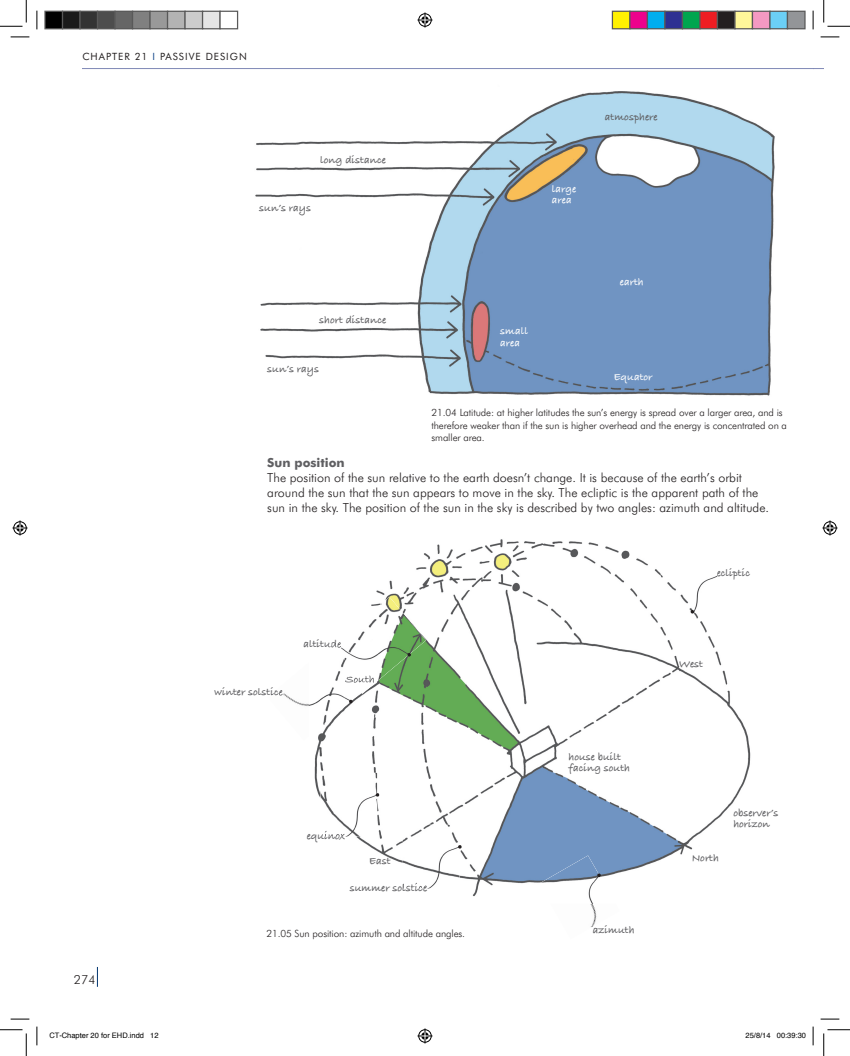
<style>
.page{position:relative;width:850px;height:1056px;background:#fff}
.page>*{position:absolute;margin:0;border:0;box-sizing:border-box;transform-origin:0 0}
.t1{font:300 12.5px/15px "Futura BT";color:#231f20}
.t2{font:11px/11.2px "Bradley Hand ITCTT Bold";color:#5f5f62}
.t3{font:11px/11.2px "Bradley Hand ITCTT Bold";color:#fff}
.t4{font:300 10px/12.5px "Futura BT";letter-spacing:-.01em;color:#231f20}
.t5{font:10px "Futura BT";letter-spacing:.1em;color:#231f20}
.t6{font:7.5px "Helvetica";color:#000}
.s1{color:#0f4488}
.s2{font-weight:700;color:#5f5f62}
</style>
<div class="page">
<hr style="left:82px;top:68px;width:731px;height:1px;background:#7f89b6">
<svg style="left:97px;top:967px;width:1px;height:19px"></svg>
<img style="left:255px;top:91px;width:520px;height:305px">
<img style="left:314px;top:539px;width:437px;height:358px">
<img style="left:335px;top:596px;width:91px;height:97px">
<img style="left:368px;top:675px;width:6px;height:7px">
<svg style="left:407px;top:653px;width:4px;height:3px"></svg>
<img style="left:271px;top:693px;width:38px;height:13px">
<img style="left:309px;top:647px;width:52px;height:89px">
<img style="left:271px;top:690px;width:12px;height:5px">
<img style="left:326px;top:647px;width:42px;height:45px">
<img style="left:347px;top:675px;width:17px;height:7px">
<svg style="left:326px;top:639px;width:15px;height:8px"></svg>
<svg style="left:349px;top:699px;width:4px;height:4px"></svg>
<img style="left:403px;top:824px;width:57px;height:64px">
<img style="left:403px;top:882px;width:24px;height:6px">
<svg style="left:458px;top:844px;width:4px;height:4px"></svg>
<img style="left:661px;top:553px;width:56px;height:60px">
<svg style="left:717px;top:568px;width:1px;height:12px"></svg>
<svg style="left:690px;top:610px;width:4px;height:3px"></svg>
<img style="left:320px;top:772px;width:57px;height:64px">
<img style="left:320px;top:830px;width:25px;height:6px">
<svg style="left:375px;top:792px;width:4px;height:4px"></svg>
<img style="left:590px;top:903px;width:7px;height:24px">
<img style="left:539px;top:855px;width:77px;height:48px">
<svg style="left:597px;top:873px;width:4px;height:4px"></svg>
<svg style="left:11px;top:36px;width:18px;height:2px"></svg>
<svg style="left:820px;top:36px;width:19px;height:2px"></svg>
<svg style="left:11px;top:1018px;width:18px;height:1px"></svg>
<svg style="left:820px;top:1018px;width:19px;height:1px"></svg>
<svg style="left:36px;top:11px;width:2px;height:18px"></svg>
<svg style="left:36px;top:1026px;width:2px;height:19px"></svg>
<svg style="left:812px;top:11px;width:2px;height:18px"></svg>
<svg style="left:812px;top:1026px;width:2px;height:19px"></svg>
<svg style="left:0;top:0;width:27px;height:27px"></svg>
<svg style="left:0;top:1029px;width:27px;height:26px"></svg>
<svg style="left:823px;top:0;width:27px;height:27px"></svg>
<svg style="left:823px;top:1029px;width:27px;height:26px"></svg>
<svg style="left:417px;top:13px;width:15px;height:15px"></svg>
<svg style="left:417px;top:1028px;width:15px;height:15px"></svg>
<svg style="left:13px;top:520px;width:15px;height:15px"></svg>
<svg style="left:822px;top:520px;width:15px;height:15px"></svg>
<div style="left:45px;top:11px;width:18px;height:18px;background:#000"></div>
<div style="left:44px;top:11px;width:19px;height:18px;border:1px solid #595959"></div>
<div style="left:63px;top:11px;width:17px;height:18px;background:#1a1a1a"></div>
<div style="left:62px;top:11px;width:19px;height:18px;border:1px solid #595959"></div>
<div style="left:80px;top:11px;width:18px;height:18px;background:#333"></div>
<div style="left:79px;top:11px;width:19px;height:18px;border:1px solid #595959"></div>
<div style="left:98px;top:11px;width:17px;height:18px;background:#4d4d4d"></div>
<div style="left:97px;top:11px;width:19px;height:18px;border:1px solid #595959"></div>
<div style="left:115px;top:11px;width:18px;height:18px;background:#666"></div>
<div style="left:114px;top:11px;width:19px;height:18px;border:1px solid #595959"></div>
<div style="left:133px;top:11px;width:17px;height:18px;background:#808080"></div>
<div style="left:132px;top:11px;width:19px;height:18px;border:1px solid #595959"></div>
<div style="left:150px;top:11px;width:18px;height:18px;background:#999"></div>
<div style="left:149px;top:11px;width:19px;height:18px;border:1px solid #595959"></div>
<div style="left:168px;top:11px;width:17px;height:18px;background:#b3b3b3"></div>
<div style="left:167px;top:11px;width:19px;height:18px;border:1px solid #595959"></div>
<div style="left:185px;top:11px;width:18px;height:18px;background:#ccc"></div>
<div style="left:184px;top:11px;width:19px;height:18px;border:1px solid #595959"></div>
<div style="left:203px;top:11px;width:17px;height:18px;background:#e5e5e5"></div>
<div style="left:202px;top:11px;width:19px;height:18px;border:1px solid #595959"></div>
<div style="left:219px;top:11px;width:19px;height:18px;border:1px solid #595959"></div>
<div style="left:612px;top:11px;width:18px;height:18px;background:#fff101"></div>
<div style="left:612px;top:11px;width:18px;height:18px;border:1px solid #595959"></div>
<div style="left:630px;top:11px;width:17px;height:18px;background:#ed028c"></div>
<div style="left:629px;top:11px;width:19px;height:18px;border:1px solid #595959"></div>
<div style="left:647px;top:11px;width:18px;height:18px;background:#00aeef"></div>
<div style="left:647px;top:11px;width:18px;height:18px;border:1px solid #595959"></div>
<div style="left:665px;top:11px;width:17px;height:18px;background:#2e3092"></div>
<div style="left:664px;top:11px;width:19px;height:18px;border:1px solid #595959"></div>
<div style="left:682px;top:11px;width:18px;height:18px;background:#00a54f"></div>
<div style="left:682px;top:11px;width:18px;height:18px;border:1px solid #595959"></div>
<div style="left:700px;top:11px;width:17px;height:18px;background:#ee1d23"></div>
<div style="left:699px;top:11px;width:19px;height:18px;border:1px solid #595959"></div>
<div style="left:717px;top:11px;width:18px;height:18px;background:#231f20"></div>
<div style="left:717px;top:11px;width:18px;height:18px;border:1px solid #595959"></div>
<div style="left:735px;top:11px;width:17px;height:18px;background:#fff79a"></div>
<div style="left:734px;top:11px;width:19px;height:18px;border:1px solid #595959"></div>
<div style="left:752px;top:11px;width:18px;height:18px;background:#f499c2"></div>
<div style="left:752px;top:11px;width:18px;height:18px;border:1px solid #595959"></div>
<div style="left:770px;top:11px;width:17px;height:18px;background:#6bcff6"></div>
<div style="left:769px;top:11px;width:19px;height:18px;border:1px solid #595959"></div>
<div style="left:787px;top:11px;width:18px;height:18px;background:#939598"></div>
<div style="left:787px;top:11px;width:18px;height:18px;border:1px solid #595959"></div>
<p class="t5" style="left:82px;top:50px;width:166px">CHAPTER 21 <span class="s1">I</span> PASSIVE DESIGN</p>
<p class="t2" style="left:320px;top:153px;width:67px">long distance</p>
<p class="t2" style="left:259px;top:202px;width:53px">sun’s rays</p>
<p class="t3" style="left:552px;top:182px;width:26px">large area</p>
<p class="t2" style="left:605px;top:111px;width:54px">atmosphere</p>
<p class="t2" style="left:319px;top:313px;width:69px">short distance</p>
<p class="t2" style="left:267px;top:363px;width:53px">sun’s rays</p>
<p class="t3" style="left:500px;top:325px;width:29px">small area</p>
<p class="t3" style="left:620px;top:275px;width:25px">earth</p>
<p class="t3" style="left:614px;top:371px;width:40px">Equator</p>
<p class="t4" style="left:431px;top:406px;width:357px">21.04 Latitude: at higher latitudes the sun’s energy is spread over a larger area, and is therefore weaker than if the sun is higher overhead and the energy is concentrated on a smaller area.</p>
<p class="t1" style="left:267px;top:455px;width:503px"><span class="s2">Sun position<br></span>The position of the sun relative to the earth doesn’t change. It is because of the earth’s orbit around the sun that the sun appears to move in the sky. The ecliptic is the apparent path of the sun in the sky. The position of the sun in the sky is described by two angles: azimuth and altitude.</p>
<p class="t2" style="left:303px;top:638px;width:39px">altitude</p>
<p class="t2" style="left:716px;top:567px;width:35px">ecliptic</p>
<p class="t2" style="left:679px;top:658px;width:25px">West</p>
<p class="t1" style="left:81px;top:970px;width:16px">12</p>
<p class="t1" style="left:74px;top:971px;width:23px">274</p>
<p class="t2" style="left:215px;top:685px;width:70px">winter solstice</p>
<p class="t2" style="left:307px;top:829px;width:40px">equinox</p>
<p class="t2" style="left:369px;top:854px;width:23px">East</p>
<p class="t2" style="left:350px;top:881px;width:79px">summer solstice</p>
<p class="t4" style="left:266px;top:927px;width:200px">21.05 Sun position: azimuth and altitude angles.</p>
<p class="t2" style="left:568px;top:750px;width:63px">house built facing south</p>
<p class="t2" style="left:593px;top:923px;width:43px">azimuth</p>
<p class="t2" style="left:692px;top:851px;width:29px">North</p>
<p class="t2" style="left:733px;top:806px;width:46px">observer’s horizon</p>
<p class="t6" style="left:49px;top:1028px;width:111px">CT-Chapter 20 for EHD.indd 12</p>
<p class="t6" style="left:745px;top:1028px;width:62px">25/8/14 00:39:30</p>
</div>
